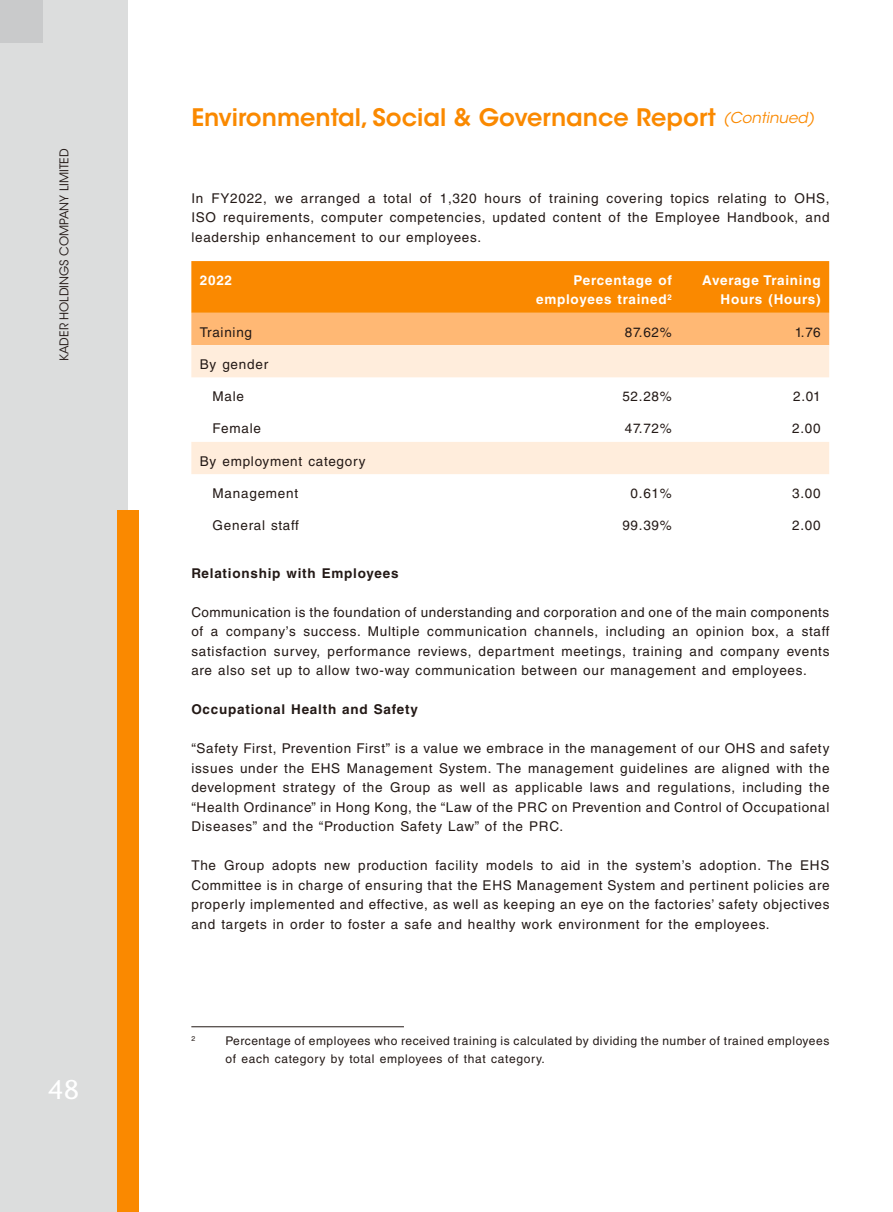
<style>
.page{position:relative;width:893px;height:1212px;background:#fff}
.page>*{position:absolute;margin:0;border:0;box-sizing:border-box;transform-origin:0 0}
.t1{font:500 27px "Stone Sans Std";color:#fff}
.t2{font:600 24px "ITC Avant Garde Std";color:#fa8900}
.t3{font:13.5px/19.5px "Helvetica LT Std";letter-spacing:.055em;color:#231916;text-align:justify}
.t4{font:700 13.5px/19.5px "Helvetica LT Std";letter-spacing:.055em;color:#fff;text-align:right}
.t5{font:700 13.5px "Helvetica LT Std";letter-spacing:.055em;color:#231916}
.t6{font:12px/18px "Helvetica LT Std";letter-spacing:.045em;color:#231916}
.t7{font:12px "ITC Avant Garde Std";color:#231916}
.t8{font:7.05px "Helvetica LT Std";color:#231916}
.s1{font-weight:400;font-style:italic;font-size:15px}
</style>
<div class="page">
<div style="left:0;top:0;width:128px;height:1212px;background:#dcdddd"></div>
<div style="left:0;top:0;width:43px;height:43px;background:#c9cacb"></div>
<div style="left:117px;top:510px;width:21px;height:702px;background:#fa8900"></div>
<svg style="left:191px;top:261px;width:638px;height:84px;background:#fb9b2d"></svg>
<svg style="left:191px;top:345px;width:638px;height:129px"></svg>
<hr style="left:191px;top:1026px;width:213px;height:1px;background:#231916">
<p class="t7" style="left:57px;top:361px;width:214px;rotate:-90deg">KADER HOLDINGS COMPANY LIMITED</p>
<h1 class="t1" style="left:48px;top:1074px;width:32px">48</h1>
<h2 class="t2" style="left:191px;top:102px;width:624px">Environmental, Social &amp; Governance Report <span class="s1">(Continued)</span></h2>
<p class="t3" style="left:191px;top:188px;width:640px">In FY2022, we arranged a total of 1,320 hours of training covering topics relating to OHS, ISO requirements, computer competencies, updated content of the Employee Handbook, and leadership enhancement to our employees.</p>
<p class="t4" style="left:200px;top:270px;width:34px">2022</p>
<p class="t4" style="left:536px;top:270px;width:137px">Percentage of employees trained<sup>2</sup></p>
<p class="t4" style="left:702px;top:270px;width:120px">Average Training<br>Hours (Hours)</p>
<p class="t3" style="left:200px;top:322px;width:54px">Training</p>
<p class="t3" style="left:625px;top:322px;width:48px">87.62%</p>
<p class="t3" style="left:795px;top:322px;width:27px">1.76</p>
<p class="t3" style="left:200px;top:354px;width:70px">By gender</p>
<p class="t3" style="left:213px;top:387px;width:33px">Male</p>
<p class="t3" style="left:622px;top:387px;width:51px">52.28%</p>
<p class="t3" style="left:793px;top:387px;width:29px">2.01</p>
<p class="t3" style="left:213px;top:419px;width:50px">Female</p>
<p class="t3" style="left:625px;top:419px;width:48px">47.72%</p>
<p class="t3" style="left:792px;top:419px;width:30px">2.00</p>
<p class="t3" style="left:200px;top:451px;width:167px">By employment category</p>
<p class="t3" style="left:213px;top:483px;width:87px">Management</p>
<p class="t3" style="left:631px;top:483px;width:43px">0.61%</p>
<p class="t3" style="left:792px;top:483px;width:30px">3.00</p>
<p class="t3" style="left:213px;top:516px;width:88px">General staff</p>
<p class="t3" style="left:622px;top:516px;width:51px">99.39%</p>
<p class="t3" style="left:792px;top:516px;width:30px">2.00</p>
<p class="t5" style="left:191px;top:565px;width:209px">Relationship with Employees</p>
<p class="t3" style="left:191px;top:602px;width:640px">Communication is the foundation of understanding and corporation and one of the main components of a company’s success. Multiple communication channels, including an opinion box, a staff satisfaction survey, performance reviews, department meetings, training and company events are also set up to allow two-way communication between our management and employees.</p>
<p class="t5" style="left:191px;top:701px;width:228px">Occupational Health and Safety</p>
<p class="t3" style="left:191px;top:739px;width:640px">“Safety First, Prevention First” is a value we embrace in the management of our OHS and safety issues under the EHS Management System. The management guidelines are aligned with the development strategy of the Group as well as applicable laws and regulations, including the “Health Ordinance” in Hong Kong, the “Law of the PRC on Prevention and Control of Occupational Diseases” and the “Production Safety Law” of the PRC.</p>
<p class="t3" style="left:191px;top:856px;width:640px">The Group adopts new production facility models to aid in the system’s adoption. The EHS Committee is in charge of ensuring that the EHS Management System and pertinent policies are properly implemented and effective, as well as keeping an eye on the factories’ safety objectives and targets in order to foster a safe and healthy work environment for the employees.</p>
<p class="t8" style="left:191px;top:1034px;width:5px">2</p>
<p class="t6" style="left:225px;top:1032px;width:605px">Percentage of employees who received training is calculated by dividing the number of trained employees of each category by total employees of that category.</p>
</div>
